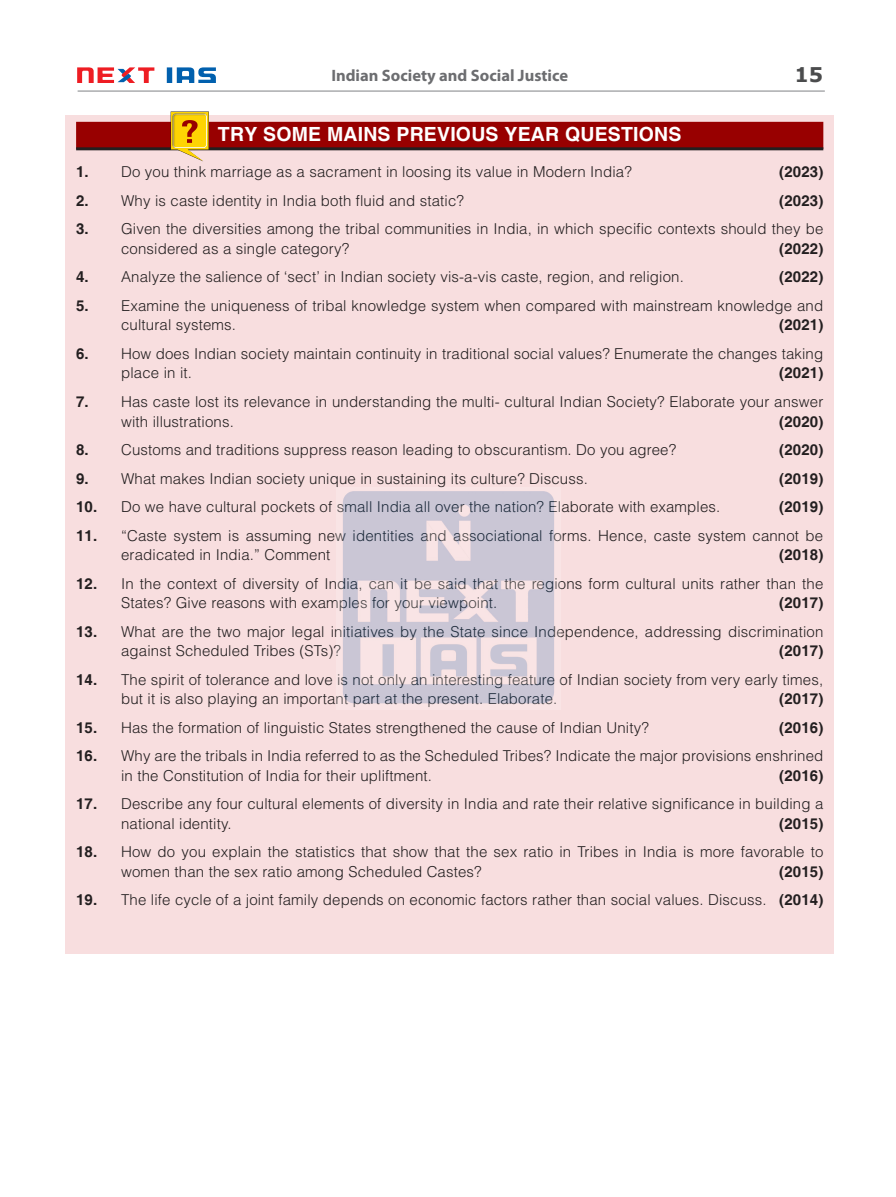
<style>
.page{position:relative;width:896px;height:1197px;background:#fff}
.page>*{position:absolute;margin:0;border:0;box-sizing:border-box;transform-origin:0 0}
.t1{font:700 20.25px "Verdana";color:#4b4c4d}
.MCQ_Head{font:700 19.5px "Helvetica";letter-spacing:.01em;color:#fff}
.t2{font:700 16.5px "Myriad Pro";color:#6c6d70}
.Question__1-99{font:300 15px/19.5px "Helvetica";letter-spacing:.01em;color:#231f20}
.Question__1-99-2{font:700 15px "Helvetica";letter-spacing:.01em;color:#231f20}
.s1{font-weight:700}
</style>
<div class="page">
<div style="left:66px;top:115px;width:768px;height:838px;background:#f8dedf"></div>
<div style="left:76px;top:122px;width:747px;height:27px;background:#980000"></div>
<hr style="left:76px;top:147px;width:747px;height:3px;background:#231f20">
<svg style="left:171px;top:111px;width:38px;height:50px"></svg>
<svg style="left:167px;top:67px;width:49px;height:16px"></svg>
<svg style="left:77px;top:67px;width:77px;height:16px"></svg>
<hr style="left:78px;top:91px;width:747px;height:1px;background:#808285">
<img style="left:343px;top:491px;width:211px;height:213px">
<p class="t2" style="left:331px;top:64px;width:238px">Indian Society and Social Justice</p>
<h1 class="t1" style="left:794px;top:61px;width:30px">15</h1>
<p class="MCQ_Head" style="left:218px;top:122px;width:465px">TRY SOME MAINS PREVIOUS YEAR QUESTIONS</p>
<p class="Question__1-99" style="left:76px;top:162px;width:557px"><span class="s1">1.</span> Do you think marriage as a sacrament in loosing its value in Modern India?</p>
<p class="Question__1-99-2" style="left:779px;top:163px;width:46px">(2023)</p>
<p class="Question__1-99" style="left:76px;top:190px;width:389px"><span class="s1">2.</span> Why is caste identity in India both fluid and static?</p>
<p class="Question__1-99-2" style="left:779px;top:191px;width:46px">(2023)</p>
<p class="Question__1-99" style="left:121px;top:219px;width:704px;text-indent:-45px"><span class="s1">3.</span> Given the diversities among the tribal communities in India, in which specific contexts should they be considered as a single category?</p>
<p class="Question__1-99-2" style="left:779px;top:239px;width:46px">(2022)</p>
<p class="Question__1-99" style="left:76px;top:267px;width:609px"><span class="s1">4.</span> Analyze the salience of ‘sect’ in Indian society vis-a-vis caste, region, and religion.</p>
<p class="Question__1-99-2" style="left:779px;top:268px;width:46px">(2022)</p>
<p class="Question__1-99" style="left:121px;top:295px;width:703px;text-indent:-45px"><span class="s1">5.</span> Examine the uniqueness of tribal knowledge system when compared with mainstream knowledge and cultural systems.</p>
<p class="Question__1-99-2" style="left:779px;top:316px;width:46px">(2021)</p>
<p class="Question__1-99" style="left:121px;top:343px;width:703px;text-indent:-45px"><span class="s1">6.</span> How does Indian society maintain continuity in traditional social values? Enumerate the changes taking place in it.</p>
<p class="Question__1-99-2" style="left:779px;top:364px;width:46px">(2021)</p>
<p class="Question__1-99" style="left:121px;top:391px;width:703px;text-indent:-45px"><span class="s1">7.</span> Has caste lost its relevance in understanding the multi- cultural Indian Society? Elaborate your answer with illustrations.</p>
<p class="Question__1-99-2" style="left:779px;top:412px;width:46px">(2020)</p>
<p class="Question__1-99" style="left:76px;top:439px;width:601px"><span class="s1">8.</span> Customs and traditions suppress reason leading to obscurantism. Do you agree?</p>
<p class="Question__1-99-2" style="left:779px;top:440px;width:46px">(2020)</p>
<p class="Question__1-99" style="left:76px;top:468px;width:513px"><span class="s1">9.</span> What makes Indian society unique in sustaining its culture? Discuss.</p>
<p class="Question__1-99-2" style="left:779px;top:469px;width:46px">(2019)</p>
<p class="Question__1-99" style="left:76px;top:496px;width:646px"><span class="s1">10.</span> Do we have cultural pockets of small India all over the nation? Elaborate with examples.</p>
<p class="Question__1-99-2" style="left:779px;top:497px;width:46px">(2019)</p>
<p class="Question__1-99" style="left:121px;top:525px;width:703px;text-indent:-45px"><span class="s1">11.</span> “Caste system is assuming new identities and associational forms. Hence, caste system cannot be eradicated in India.” Comment</p>
<p class="Question__1-99-2" style="left:779px;top:545px;width:46px">(2018)</p>
<p class="Question__1-99" style="left:121px;top:573px;width:703px;text-indent:-45px"><span class="s1">12.</span> In the context of diversity of India, can it be said that the regions form cultural units rather than the<br>States? Give reasons with examples for your viewpoint.</p>
<p class="Question__1-99-2" style="left:779px;top:593px;width:46px">(2017)</p>
<p class="Question__1-99" style="left:121px;top:621px;width:704px;text-indent:-45px"><span class="s1">13.</span> What are the two major legal initiatives by the State since Independence, addressing discrimination against Scheduled Tribes (STs)?</p>
<p class="Question__1-99-2" style="left:779px;top:641px;width:46px">(2017)</p>
<p class="Question__1-99" style="left:121px;top:669px;width:703px;text-indent:-45px"><span class="s1">14.</span> The spirit of tolerance and love is not only an interesting feature of Indian society from very early times, but it is also playing an important part at the present. Elaborate.</p>
<p class="Question__1-99-2" style="left:779px;top:689px;width:46px">(2017)</p>
<p class="Question__1-99" style="left:76px;top:717px;width:574px"><span class="s1">15.</span> Has the formation of linguistic States strengthened the cause of Indian Unity?</p>
<p class="Question__1-99-2" style="left:779px;top:718px;width:46px">(2016)</p>
<p class="Question__1-99" style="left:121px;top:745px;width:704px;text-indent:-45px"><span class="s1">16.</span> Why are the tribals in India referred to as the Scheduled Tribes? Indicate the major provisions enshrined in the Constitution of India for their upliftment.</p>
<p class="Question__1-99-2" style="left:779px;top:766px;width:46px">(2016)</p>
<p class="Question__1-99" style="left:121px;top:793px;width:704px;text-indent:-45px"><span class="s1">17.</span> Describe any four cultural elements of diversity in India and rate their relative significance in building a national identity.</p>
<p class="Question__1-99-2" style="left:779px;top:814px;width:46px">(2015)</p>
<p class="Question__1-99" style="left:121px;top:841px;width:704px;text-indent:-45px"><span class="s1">18.</span> How do you explain the statistics that show that the sex ratio in Tribes in India is more favorable to women than the sex ratio among Scheduled Castes?</p>
<p class="Question__1-99-2" style="left:779px;top:862px;width:46px">(2015)</p>
<p class="Question__1-99" style="left:76px;top:889px;width:748px"><span class="s1">19.</span> The life cycle of a joint family depends on economic factors rather than social values. Discuss. <span class="s1">(2014)</span></p>
</div>
